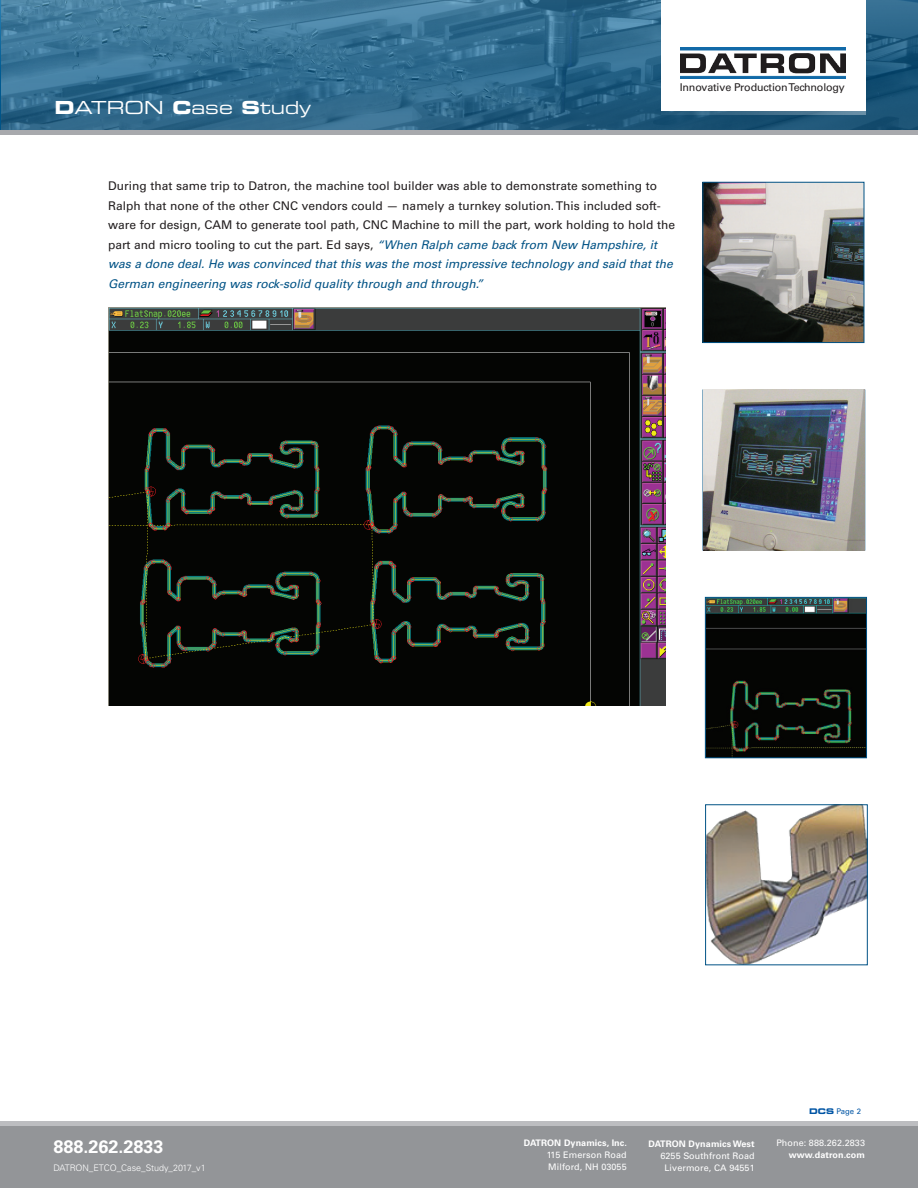
<style>
.page{position:relative;width:918px;height:1188px;background:#fff}
.page>*{position:absolute;margin:0;border:0;box-sizing:border-box;transform-origin:0 0}
.t1{font:18px "Eurostile Extended Two";color:#fff}
.t2{font:700 18px "Univers LT";color:#fff}
.t3{font:12px/19.5px "Univers";color:#231f20}
.t4{font:10.8px "Univers LT";letter-spacing:-.015em;color:#231f20}
.t5{font:9px/12px "Univers LT";letter-spacing:.01em;color:#fff}
.t6{font:700 9px "Univers LT";letter-spacing:.01em;color:#fff}
.t7{font:300 9px "Univers";color:#fff}
.t8{font:7.8px "Univers";color:#0155a5}
.s1{font-family:"Eurostile Bold Extended Two"}
.s2{font-style:italic;color:#005285}
</style>
<div class="page">
<div style="left:0;top:130px;width:918px;height:5px;background:#a8a9ad"></div>
<img style="left:1px;top:0;width:917px;height:130px">
<div style="left:661px;top:0;width:204px;height:110px;background:#fff"></div>
<svg style="left:661px;top:110px;width:204px;height:5px"></svg>
<img style="left:681px;top:48px;width:165px;height:31px">
<div style="left:1px;top:1121px;width:917px;height:67px;background:#939598"></div>
<div style="left:0;top:1121px;width:918px;height:5px;background:#bcbdc0"></div>
<img style="left:707px;top:806px;width:159px;height:157px">
<div style="left:705px;top:804px;width:163px;height:161px;border:1px solid #005285"></div>
<img style="left:704px;top:184px;width:158px;height:157px">
<div style="left:702px;top:182px;width:162px;height:161px;border:1px solid #005285"></div>
<img style="left:109px;top:307px;width:557px;height:398px">
<img style="left:704px;top:390px;width:161px;height:161px">
<img style="left:707px;top:599px;width:158px;height:157px">
<div style="left:705px;top:597px;width:162px;height:161px;border:1px solid #005285"></div>
<h1 class="t1" style="left:54px;top:96px;width:258px"><span class="s1">D</span>ATRON <span class="s1">C</span>ase <span class="s1">S</span>tudy</h1>
<p class="t4" style="left:680px;top:81px;width:167px">Innovative Production Technology</p>
<p class="t3" style="left:108px;top:177px;width:568px">During that same trip to Datron, the machine tool builder was able to demonstrate something to Ralph that none of the other CNC vendors could — namely a turnkey solution. This included soft&shy;ware for design, CAM to generate tool path, CNC Machine to mill the part, work holding to hold the part and micro tooling to cut the part. Ed says, <span class="s2">“When Ralph came back from New Hampshire, it was a done deal. He was convinced that this was the most impressive technology and said that the German engineering was rock-solid quality through and through.”</span></p>
<h1 class="t2" style="left:53px;top:1136px;width:112px">888.262.2833</h1>
<p class="t7" style="left:53px;top:1163px;width:154px">DATRON_ETCO_Case_Study_2017_v1</p>
<p class="t6" style="left:524px;top:1138px;width:105px">DATRON Dynamics, Inc.</p>
<p class="t5" style="left:547px;top:1149px;width:82px">115 Emerson Road<br>Milford, NH 03055</p>
<p class="t6" style="left:648px;top:1138px;width:108px">DATRON Dynamics West</p>
<p class="t5" style="left:660px;top:1149px;width:96px;text-align:center">6255 Southfront Road<br>Livermore, CA 94551</p>
<p class="t8" style="left:809px;top:1106px;width:53px"><span class="s1">DCS</span> Page 2</p>
<p class="t5" style="left:776px;top:1137px;width:90px">Phone: 888.262.2833</p>
<p class="t6" style="left:789px;top:1150px;width:78px">www.datron.com</p>
</div>
